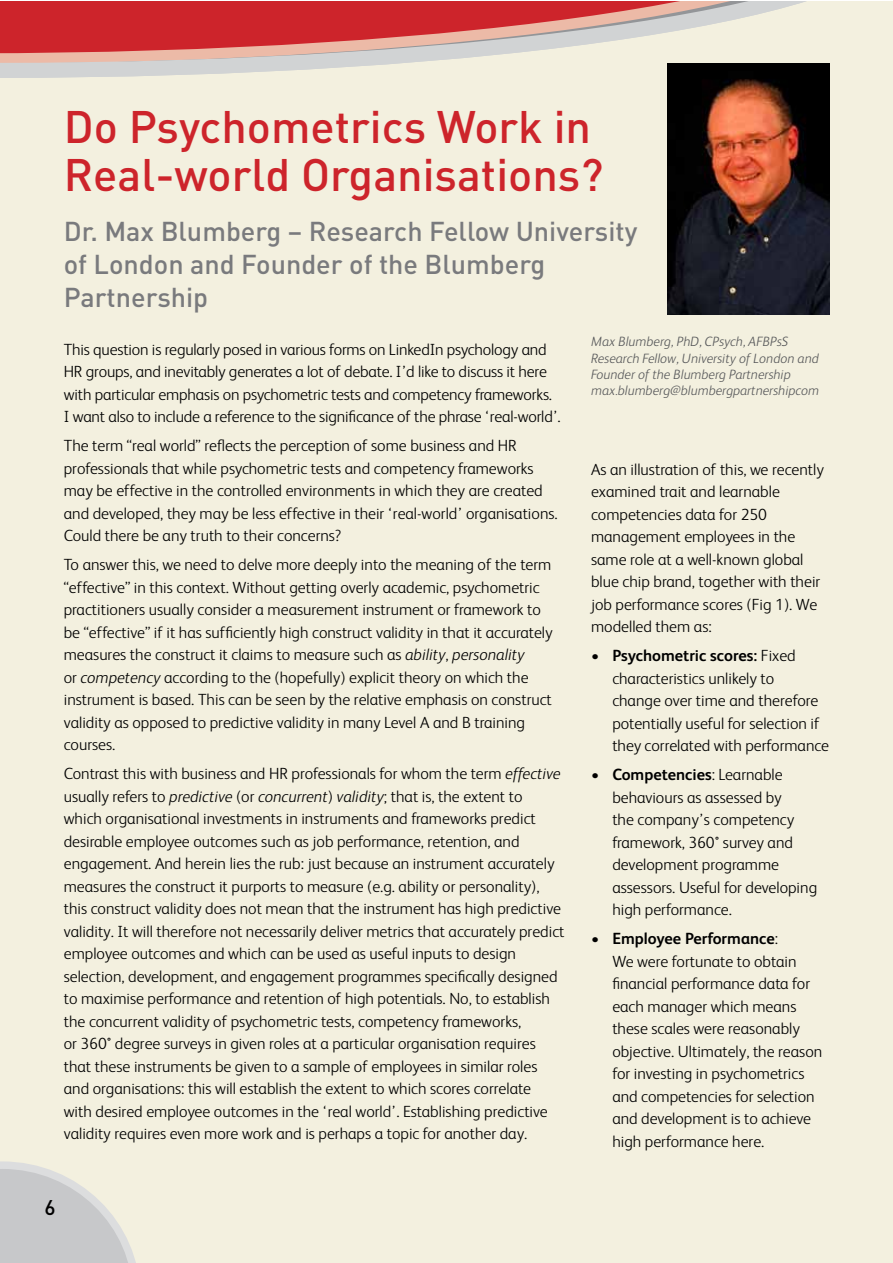
<style>
.page{position:relative;width:893px;height:1263px;background:#fff}
.page>*{position:absolute;margin:0;border:0;box-sizing:border-box;transform-origin:0 0}
.t1{font:500 45px/48px "DINOT";color:#cd242b}
.t2{font:500 27px/33px "DINOT";color:#797a7d}
.t3{font:500 21px "DINOT";color:#000}
.t4{font:300 16.2px/22.5px "FS Albert";color:#000}
.t5{font:italic 300 13.5px/16.2px "FS Albert";color:#58595b}
.s1{font-style:italic}
.s2{font-weight:700}
</style>
<div class="page">
<div style="left:0;top:78px;width:892px;height:1185px;background:#f3f0df"></div>
<svg style="left:0;top:1161px;width:140px;height:102px;background:#d5d5d1"></svg>
<svg style="left:0;top:1px;width:892px;height:77px;background:#dc9793"></svg>
<img style="left:668px;top:64px;width:161px;height:250px">
<svg style="left:592px;top:654px;width:11px;height:8px"></svg>
<svg style="left:592px;top:773px;width:11px;height:8px"></svg>
<svg style="left:592px;top:937px;width:11px;height:8px"></svg>
<h1 class="t1" style="left:64px;top:101px;width:541px">Do Psychometrics Work in<br>Real-world Organisations?</h1>
<h2 class="t2" style="left:64px;top:213px;width:575px">Dr. Max Blumberg – Research Fellow University of London and Founder of the Blumberg<br>Partnership</h2>
<p class="t4" style="left:64px;top:337px;width:498px">This question is regularly posed in various forms on LinkedIn psychology and HR groups, and inevitably generates a lot of debate. I’d like to discuss it here with particular emphasis on psychometric tests and competency frameworks.<br>I want also to include a reference to the significance of the phrase ‘real-world’.</p>
<p class="t4" style="left:64px;top:434px;width:495px">The term “real world” reflects the perception of some business and HR professionals that while psychometric tests and competency frameworks may be effective in the controlled environments in which they are created and developed, they may be less effective in their ‘real-world’ organisations.<br>Could there be any truth to their concerns?</p>
<p class="t4" style="left:64px;top:552px;width:490px">To answer this, we need to delve more deeply into the meaning of the term “effective” in this context. Without getting overly academic, psychometric practitioners usually consider a measurement instrument or framework to be “effective” if it has sufficiently high construct validity in that it accurately measures the construct it claims to measure such as <span class="s1">ability</span>, <span class="s1">personality<br></span>or <span class="s1">competency</span> according to the (hopefully) explicit theory on which the instrument is based. This can be seen by the relative emphasis on construct validity as opposed to predictive validity in many Level A and B training courses.</p>
<p class="t4" style="left:64px;top:761px;width:502px">Contrast this with business and HR professionals for whom the term <span class="s1">effective </span>usually refers to <span class="s1">predictive</span> (or <span class="s1">concurrent</span>) <span class="s1">validity</span>; that is, the extent to which organisational investments in instruments and frameworks predict desirable employee outcomes such as job performance, retention, and engagement. And herein lies the rub: just because an instrument accurately measures the construct it purports to measure (e.g. ability or personality), this construct validity does not mean that the instrument has high predictive validity. It will therefore not necessarily deliver metrics that accurately predict employee outcomes and which can be used as useful inputs to design selection, development, and engagement programmes specifically designed to maximise performance and retention of high potentials. No, to establish the concurrent validity of psychometric tests, competency frameworks,<br>or 360° degree surveys in given roles at a particular organisation requires that these instruments be given to a sample of employees in similar roles and organisations: this will establish the extent to which scores correlate<br>with desired employee outcomes in the ‘real world’. Establishing predictive validity requires even more work and is perhaps a topic for another day.</p>
<p class="t5" style="left:591px;top:333px;width:229px">Max Blumberg, PhD, CPsych, AFBPsS Research Fellow, University of London and Founder of the Blumberg Partnership max.blumberg@blumbergpartnershipcom</p>
<p class="t4" style="left:591px;top:457px;width:234px">As an illustration of this, we recently examined trait and learnable competencies data for 250 management employees in the same role at a well-known global blue chip brand, together with their job performance scores (Fig 1). We modelled them as:</p>
<p class="t4" style="left:612px;top:644px;width:218px"><span class="s2">Psychometric scores:</span> Fixed characteristics unlikely to<br>change over time and therefore potentially useful for selection if they correlated with performance</p>
<p class="t4" style="left:612px;top:762px;width:206px"><span class="s2">Competencies</span>: Learnable behaviours as assessed by<br>the company’s competency framework, 360° survey and development programme assessors. Useful for developing high performance.</p>
<p class="t4" style="left:612px;top:926px;width:211px"><span class="s2">Employee Performance</span>:<br>We were fortunate to obtain financial performance data for each manager which means these scales were reasonably objective. Ultimately, the reason for investing in psychometrics and competencies for selection and development is to achieve high performance here.</p>
<p class="t3" style="left:44px;top:1193px;width:13px">6</p>
</div>
